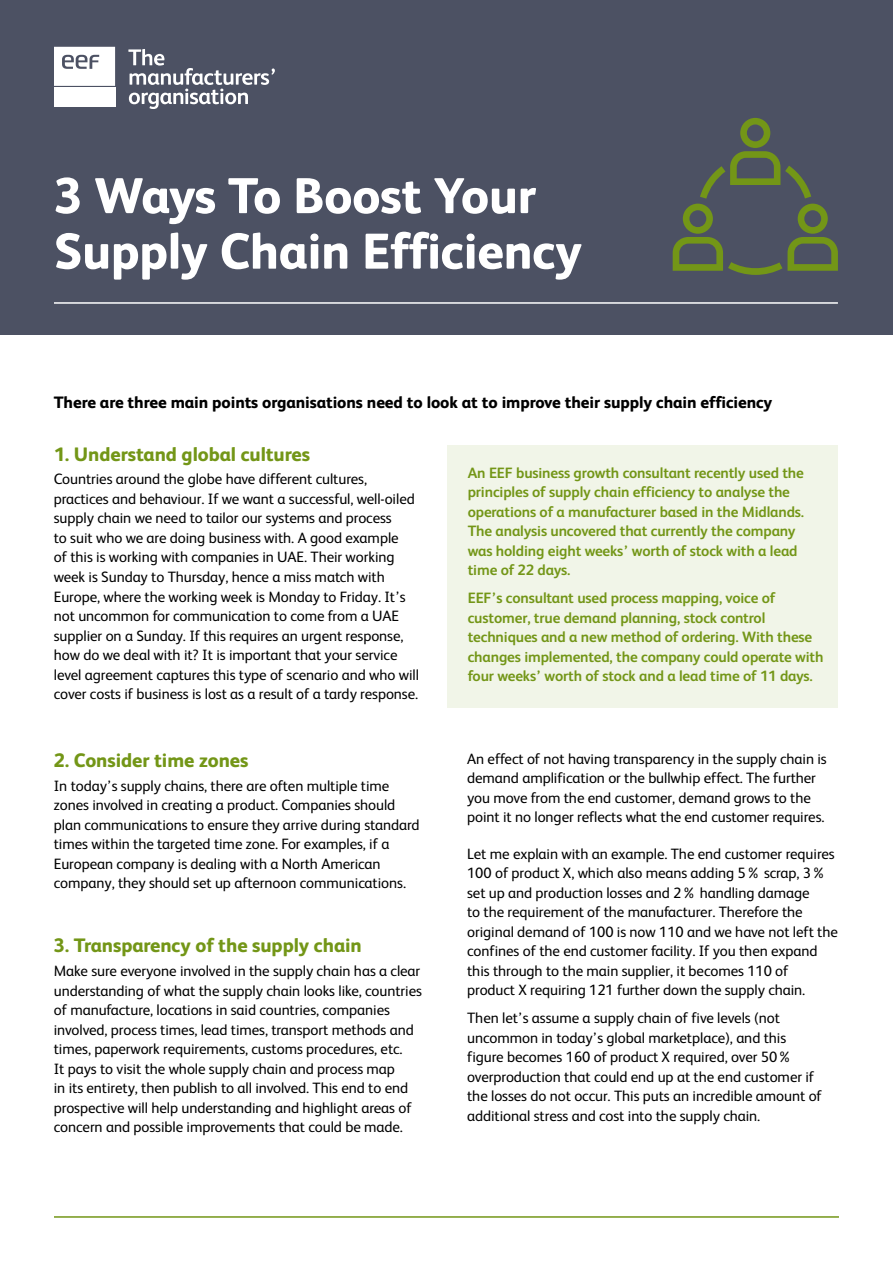
<style>
.page{position:relative;width:893px;height:1263px;background:#fff}
.page>*{position:absolute;margin:0;border:0;box-sizing:border-box;transform-origin:0 0}
.t1{font:800 50.4px/55.5px "FS Albert";letter-spacing:-.005em;color:#fff}
.t2{font:800 19.5px "FS Albert";letter-spacing:-.005em;color:#739617}
.t3{font:800 16.5px "FS Albert";letter-spacing:-.005em;color:#000}
.t4{font:15px/19.5px "FS Albert";letter-spacing:-.005em;color:#000}
.t5{font:700 15px/19.5px "FS Albert";letter-spacing:-.01em;color:#739617}
</style>
<div class="page">
<div style="left:0;top:0;width:893px;height:334px;background:#4c5163"></div>
<div style="left:448px;top:446px;width:390px;height:262px;background:#f1f5e8"></div>
<hr style="left:54px;top:302px;width:784px;height:2px;background:#fff">
<svg style="left:128px;top:49px;width:147px;height:60px"></svg>
<div style="left:54px;top:87px;width:61px;height:20px;background:#fff"></div>
<svg style="left:54px;top:47px;width:61px;height:39px;background:#ebecee"></svg>
<svg style="left:673px;top:118px;width:165px;height:157px"></svg>
<hr style="left:54px;top:1216px;width:785px;height:2px;background:#739617">
<h1 class="t1" style="left:54px;top:167px;width:530px">3 Ways To Boost Your<br>Supply Chain Efficiency</h1>
<p class="t3" style="left:54px;top:393px;width:720px">There are three main points organisations need to look at to improve their supply chain efficiency</p>
<h2 class="t2" style="left:54px;top:443px;width:258px">1. Understand global cultures</h2>
<p class="t4" style="left:54px;top:469px;width:367px">Countries around the globe have different cultures, practices and behaviour. If we want a successful, well-oiled supply chain we need to tailor our systems and process<br>to suit who we are doing business with. A good example<br>of this is working with companies in UAE. Their working week is Sunday to Thursday, hence a miss match with Europe, where the working week is Monday to Friday. It’s not uncommon for communication to come from a UAE supplier on a Sunday. If this requires an urgent response, how do we deal with it? It is important that your service level agreement captures this type of scenario and who will cover costs if business is lost as a result of a tardy response.</p>
<p class="t5" style="left:468px;top:462px;width:338px">An EEF business growth consultant recently used the principles of supply chain efficiency to analyse the operations of a manufacturer based in the Midlands.<br>The analysis uncovered that currently the company was holding eight weeks’ worth of stock with a lead time of 22 days.</p>
<p class="t5" style="left:468px;top:588px;width:357px">EEF’s consultant used process mapping, voice of customer, true demand planning, stock control techniques and a new method of ordering. With these changes implemented, the company could operate with four weeks’ worth of stock and a lead time of 11 days.</p>
<h2 class="t2" style="left:54px;top:749px;width:196px">2. Consider time zones</h2>
<p class="t4" style="left:54px;top:776px;width:367px">In today’s supply chains, there are often multiple time zones involved in creating a product. Companies should plan communications to ensure they arrive during standard times within the targeted time zone. For examples, if a European company is dealing with a North American company, they should set up afternoon communications.</p>
<h2 class="t2" style="left:54px;top:934px;width:309px">3. Transparency of the supply chain</h2>
<p class="t4" style="left:54px;top:961px;width:370px">Make sure everyone involved in the supply chain has a clear understanding of what the supply chain looks like, countries of manufacture, locations in said countries, companies involved, process times, lead times, transport methods and times, paperwork requirements, customs procedures, etc.<br>It pays to visit the whole supply chain and process map<br>in its entirety, then publish to all involved. This end to end prospective will help understanding and highlight areas of concern and possible improvements that could be made.</p>
<p class="t4" style="left:467px;top:749px;width:361px">An effect of not having transparency in the supply chain is demand amplification or the bullwhip effect. The further you move from the end customer, demand grows to the point it no longer reflects what the end customer requires.</p>
<p class="t4" style="left:467px;top:844px;width:372px">Let me explain with an example. The end customer requires 100 of product X, which also means adding 5% scrap, 3% set up and production losses and 2% handling damage<br>to the requirement of the manufacturer. Therefore the original demand of 100 is now 110 and we have not left the confines of the end customer facility. If you then expand this through to the main supplier, it becomes 110 of product X requiring 121 further down the supply chain.</p>
<p class="t4" style="left:467px;top:1008px;width:356px">Then let’s assume a supply chain of five levels (not uncommon in today’s global marketplace), and this figure becomes 160 of product X required, over 50% overproduction that could end up at the end customer if the losses do not occur. This puts an incredible amount of additional stress and cost into the supply chain.</p>
</div>
